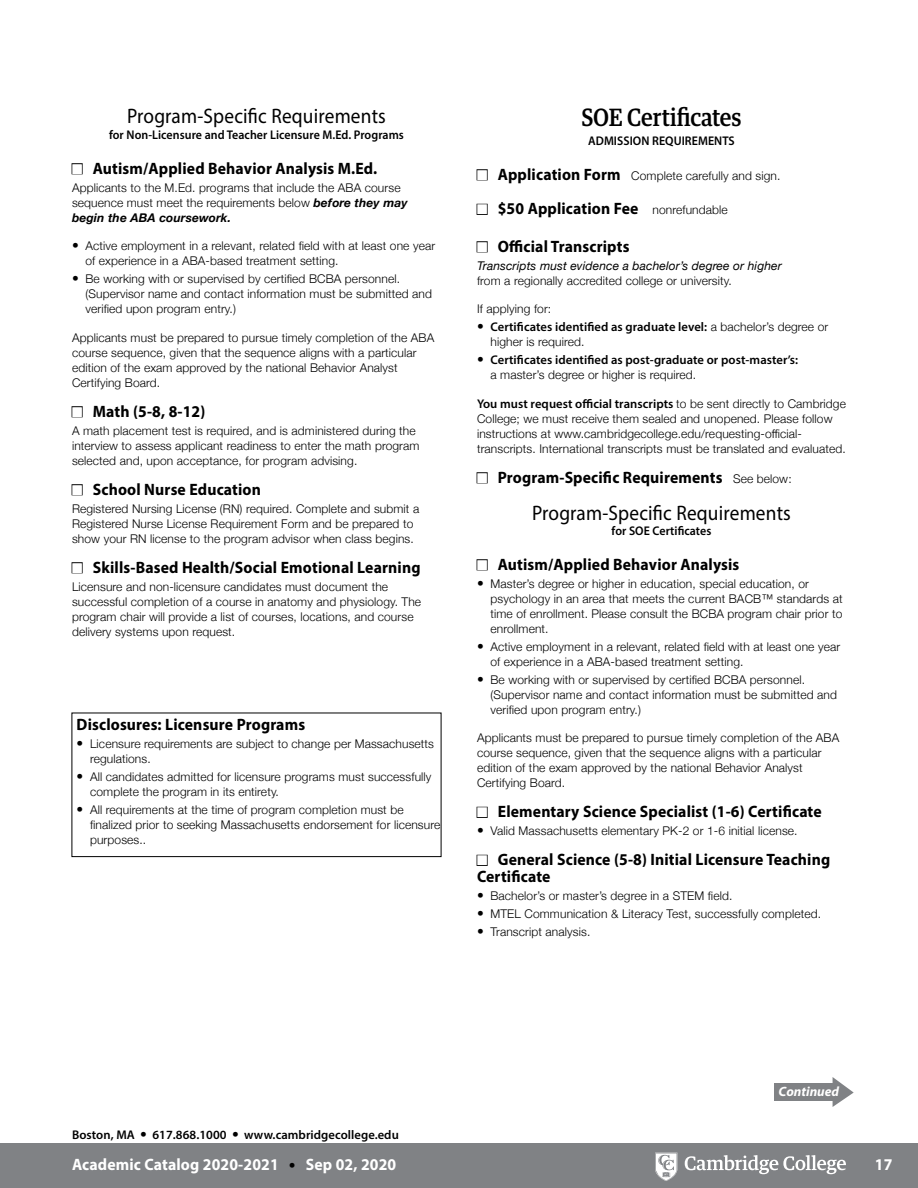
<style>
.page{position:relative;width:918px;height:1188px;background:#fff}
.page>*{position:absolute;margin:0;border:0;box-sizing:border-box;transform-origin:0 0}
.cht_h2-egypt{font:500 24px "Guardian Text Egyp";letter-spacing:-.01em;color:#000;scale:.9 1}
.t1{font:21px "Myriad Pro";letter-spacing:.01em;color:#000;scale:.92 1}
.txt-2{font:700 16.5px/16.5px "Myriad Pro";letter-spacing:.01em;color:#000;scale:.95 1}
.bul-2{font:700 16.5px "Myriad Pro";letter-spacing:.01em;color:#000;scale:.95 1}
.t2{font:700 16.5px "Myriad Pro";letter-spacing:.01em;color:#fff;scale:.95 1}
.txt-9{font:700 16.5px "Myriad Pro";letter-spacing:.01em;color:#000;scale:.95 1}
.t3{font:italic 700 13.5px "Myriad Pro";color:#fff}
.txt-9-2{font:600 12.6px "Myriad Pro";letter-spacing:.005em;color:#000}
.txt-9-3{font:600 12.6px "Myriad Pro";letter-spacing:.005em;color:#000;scale:.95 1}
.bul-2-2{font:600 12.6px "Myriad Pro";letter-spacing:.005em;color:#000}
.bul-9{font:600 12.6px "Myriad Pro";letter-spacing:.005em;color:#000}
.txt-9-4{font:300 12px/15px "Helvetica Neue";letter-spacing:.01em;color:#000}
.bul-2-3{font:300 12px/15px "Helvetica Neue";letter-spacing:.01em;color:#000}
.bul-9-2{font:300 12px/15px "Helvetica Neue";letter-spacing:.01em;color:#000}
.txt-9-5{font:italic 12px/15px "Helvetica Neue";letter-spacing:.01em;color:#000}
.txt-2-2{font:300 12px "Helvetica Neue";letter-spacing:.01em;color:#000}
.s1{font-weight:700;font-style:italic}
.s2{font-size:13.5px}
.s3{font-family:"Myriad Pro";font-weight:700;font-size:16.5px}
.s4{font-family:"Helvetica Neue";font-weight:300;font-size:12px}
.s5{font-weight:300;font-style:normal}
.s6{font-family:"Helvetica Neue";font-weight:300;font-size:13.5px}
.s7{font-family:"Helvetica Neue";font-weight:300;font-size:13.5px;color:#000}
</style>
<div class="page">
<div style="left:0;top:1143px;width:918px;height:45px;background:#808285"></div>
<svg style="left:655px;top:1153px;width:191px;height:28px"></svg>
<div style="left:72px;top:163px;width:11px;height:11px;border:2px solid #000"></div>
<div style="left:72px;top:406px;width:11px;height:11px;border:2px solid #000"></div>
<div style="left:72px;top:484px;width:11px;height:11px;border:2px solid #000"></div>
<div style="left:72px;top:562px;width:11px;height:11px;border:2px solid #000"></div>
<div style="left:477px;top:204px;width:11px;height:11px;border:2px solid #000"></div>
<div style="left:477px;top:807px;width:11px;height:11px;border:2px solid #000"></div>
<div style="left:477px;top:855px;width:11px;height:11px;border:2px solid #000"></div>
<svg style="left:774px;top:1077px;width:80px;height:30px"></svg>
<div style="left:72px;top:713px;width:369px;height:144px;border:1px solid #000"></div>
<svg style="left:72px;top:164px;width:10px;height:10px"></svg>
<svg style="left:72px;top:407px;width:10px;height:10px"></svg>
<svg style="left:72px;top:485px;width:10px;height:10px"></svg>
<svg style="left:72px;top:563px;width:10px;height:10px"></svg>
<svg style="left:477px;top:170px;width:10px;height:10px"></svg>
<svg style="left:477px;top:204px;width:10px;height:10px"></svg>
<svg style="left:477px;top:242px;width:10px;height:10px"></svg>
<svg style="left:477px;top:473px;width:10px;height:10px"></svg>
<svg style="left:477px;top:560px;width:10px;height:10px"></svg>
<svg style="left:477px;top:807px;width:10px;height:10px"></svg>
<svg style="left:477px;top:855px;width:10px;height:10px"></svg>
<p class="t1" style="left:127px;top:103px;width:283px">Program-Specific Requirements</p>
<p class="txt-9-3" style="left:109px;top:127px;width:312px">for Non-Licensure and Teacher Licensure M.Ed. Programs</p>
<p class="txt-2" style="left:93px;top:159px;width:301px">Autism/Applied Behavior Analysis M.Ed.</p>
<p class="txt-9-4" style="left:72px;top:179px;width:337px">Applicants to the M.Ed. programs that include the ABA course sequence must meet the requirements below <span class="s1">before they may begin the ABA coursework.</span></p>
<p class="bul-2-3" style="left:86px;top:237px;width:351px;text-indent:-14px"><span class="s2">•</span> Active employment in a relevant, related field with at least one year of experience in a ABA-based treatment setting.</p>
<p class="bul-9-2" style="left:86px;top:270px;width:348px;text-indent:-14px"><span class="s2">•</span> Be working with or supervised by certified BCBA personnel. (Supervisor name and contact information must be submitted and verified upon program entry.)</p>
<p class="txt-9-4" style="left:72px;top:329px;width:364px">Applicants must be prepared to pursue timely completion of the ABA course sequence, given that the sequence aligns with a particular edition of the exam approved by the national Behavior Analyst Certifying Board.</p>
<p class="txt-2" style="left:93px;top:402px;width:120px">Math (5-8, 8-12)</p>
<p class="txt-9-4" style="left:72px;top:422px;width:349px">A math placement test is required, and is administered during the interview to assess applicant readiness to enter the math program selected and, upon acceptance, for program advising.</p>
<p class="txt-2" style="left:93px;top:480px;width:179px">School Nurse Education</p>
<p class="txt-9-4" style="left:72px;top:500px;width:349px">Registered Nursing License (RN) required. Complete and submit a<br>Registered Nurse License Requirement Form and be prepared to show your RN license to the program advisor when class begins.</p>
<p class="bul-2" style="left:93px;top:556px;width:347px">Skills-Based Health/Social Emotional Learning</p>
<p class="txt-9-4" style="left:72px;top:578px;width:351px">Licensure and non-licensure candidates must document the successful completion of a course in anatomy and physiology. The program chair will provide a list of courses, locations, and course delivery systems upon request.</p>
<p class="txt-2" style="left:77px;top:716px;width:242px">Disclosures: Licensure Programs</p>
<p class="bul-2-3" style="left:90px;top:735px;width:345px;text-indent:-14px"><span class="s2">•</span> Licensure requirements are subject to change per Massachusetts regulations.</p>
<p class="bul-2-3" style="left:90px;top:768px;width:343px;text-indent:-14px"><span class="s2">•</span> All candidates admitted for licensure programs must successfully complete the program in its entirety.</p>
<p class="bul-9-2" style="left:90px;top:801px;width:352px;text-indent:-14px"><span class="s2">•</span> All requirements at the time of program completion must be finalized prior to seeking Massachusetts endorsement for licensure purposes..</p>
<p class="cht_h2-egypt" style="left:581px;top:97px;width:179px">SOE Certificates</p>
<p class="txt-9-3" style="left:588px;top:133px;width:156px">ADMISSION REQUIREMENTS</p>
<p class="txt-2-2" style="left:498px;top:166px;width:284px"><span class="s3">Application Form</span> Complete carefully and sign.</p>
<p class="txt-2" style="left:498px;top:200px;width:244px">$50 Application Fee <span class="s4">nonrefundable</span></p>
<p class="txt-2" style="left:498px;top:237px;width:140px">Official Transcripts</p>
<p class="txt-9-5" style="left:477px;top:259px;width:306px">Transcripts must evidence a bachelor’s degree or higher <span class="s5">from a regionally accredited college or university.</span></p>
<p class="txt-2-2" style="left:477px;top:299px;width:76px">If applying for:</p>
<p class="bul-2-2" style="left:477px;top:319px;width:353px"><span class="s6">•</span> Certificates identified as graduate level: <span class="s4">a bachelor’s degree or</span></p>
<p class="bul-2-3" style="left:490px;top:333px;width:95px">higher is required.</p>
<p class="bul-9" style="left:477px;top:352px;width:323px"><span class="s6">•</span> Certificates identified as post-graduate or post-master’s:</p>
<p class="bul-9-2" style="left:490px;top:366px;width:207px">a master’s degree or higher is required.</p>
<p class="txt-9-2" style="left:477px;top:395px;width:371px">You must request official transcripts <span class="s4">to be sent directly to Cambridge</span></p>
<p class="txt-9-4" style="left:477px;top:410px;width:370px">College; we must receive them sealed and unopened. Please follow instructions at www.cambridgecollege.edu/requesting-official&shy;transcripts. International transcripts must be translated and evaluated.</p>
<p class="txt-9" style="left:498px;top:466px;width:311px">Program-Specific Requirements <span class="s4">See below:</span></p>
<p class="t1" style="left:532px;top:500px;width:283px">Program-Specific Requirements</p>
<p class="txt-9-3" style="left:612px;top:523px;width:106px">for SOE Certificates</p>
<p class="txt-2" style="left:498px;top:555px;width:256px">Autism/Applied Behavior Analysis</p>
<p class="bul-2-3" style="left:490px;top:575px;width:354px;text-indent:-14px"><span class="s2">•</span> Master’s degree or higher in education, special education, or psychology in an area that meets the current BACB™ standards at time of enrollment. Please consult the BCBA program chair prior to enrollment.</p>
<p class="bul-2-3" style="left:490px;top:638px;width:351px;text-indent:-14px"><span class="s2">•</span> Active employment in a relevant, related field with at least one year of experience in a ABA-based treatment setting.</p>
<p class="bul-9-2" style="left:490px;top:671px;width:348px;text-indent:-14px"><span class="s2">•</span> Be working with or supervised by certified BCBA personnel. (Supervisor name and contact information must be submitted and verified upon program entry.)</p>
<p class="txt-9-4" style="left:477px;top:729px;width:364px">Applicants must be prepared to pursue timely completion of the ABA course sequence, given that the sequence aligns with a particular edition of the exam approved by the national Behavior Analyst Certifying Board.</p>
<p class="txt-2" style="left:498px;top:803px;width:343px">Elementary Science Specialist (1-6) Certificate</p>
<p class="bul-9-2" style="left:477px;top:822px;width:322px"><span class="s2">•</span> Valid Massachusetts elementary PK-2 or 1-6 initial license.</p>
<p class="txt-2" style="left:477px;top:851px;width:373px;text-indent:21px">General Science (5-8) Initial Licensure Teaching<br>Certificate</p>
<p class="bul-2-3" style="left:477px;top:887px;width:257px"><span class="s2">•</span> Bachelor’s or master’s degree in a STEM field.</p>
<p class="bul-2-3" style="left:477px;top:905px;width:346px"><span class="s2">•</span> MTEL Communication &amp; Literacy Test, successfully completed.</p>
<p class="bul-9-2" style="left:477px;top:923px;width:115px"><span class="s2">•</span> Transcript analysis.</p>
<p class="t3" style="left:779px;top:1083px;width:62px">Continued</p>
<p class="txt-9-2" style="left:72px;top:1127px;width:328px">Boston, MA <span class="s6">•</span> 617.868.1000 <span class="s6">•</span> www.cambridgecollege.edu</p>
<h3 class="t2" style="left:72px;top:1154px;width:343px">Academic Catalog 2020-2021 <span class="s7">•</span> Sep 02, 2020</h3>
<h3 class="t2" style="left:875px;top:1154px;width:20px">17</h3>
</div>
